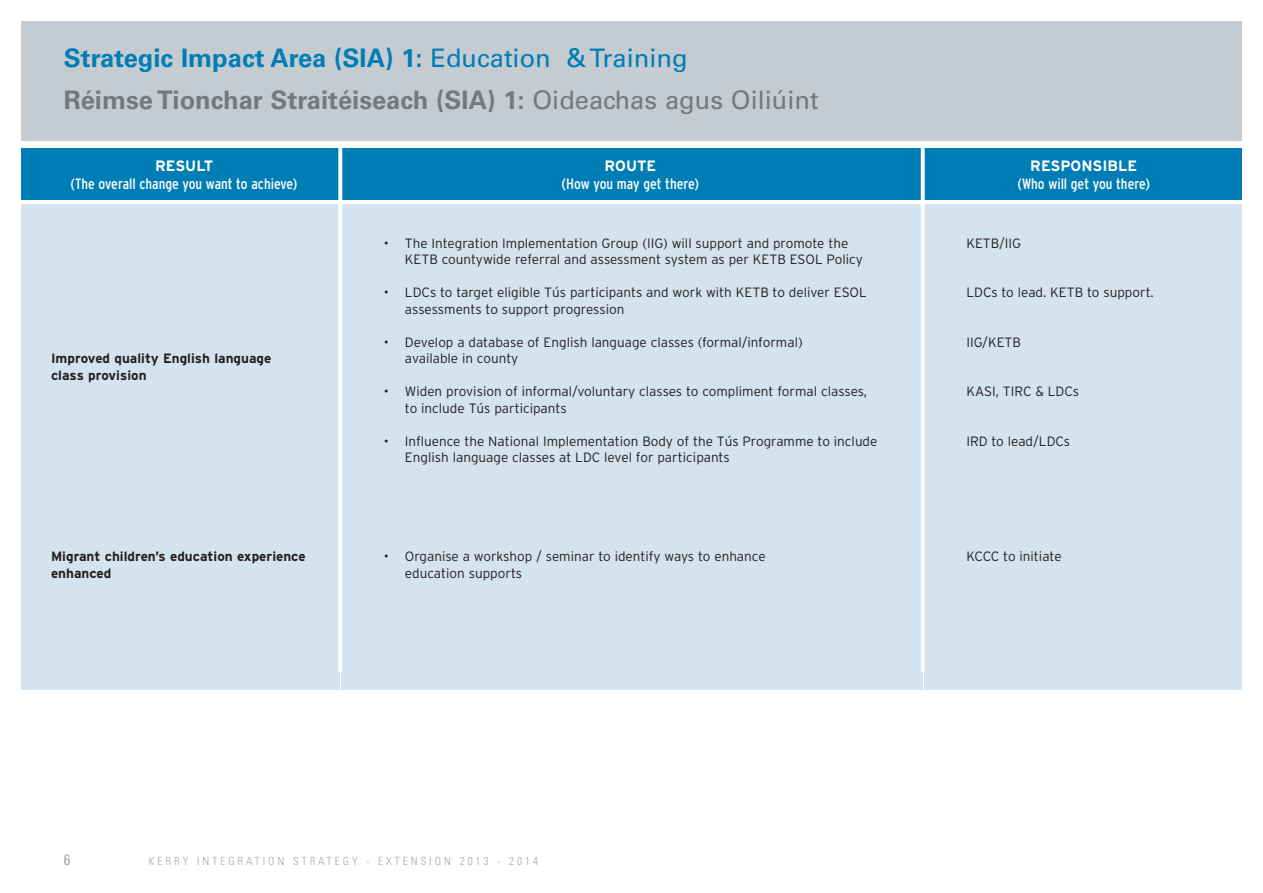
<style>
.page{position:relative;width:1263px;height:893px;background:#fff}
.page>*{position:absolute;margin:0;border:0;box-sizing:border-box;transform-origin:0 0}
.t1{font:700 25.5px/42px "Univers";color:#77787b}
.t2{font:condensed 15px "Interstate";color:#fff}
.t3{font:700 15px "Interstate";color:#fff}
.t4{font:condensed 15px "Univers";color:#a7a9ac}
.t5{font:300 13.5px/16.5px "Interstate";color:#231f20}
.t6{font:700 13.5px/16.5px "Interstate";color:#231f20}
.t7{font:300 condensed 11.25px "Univers";letter-spacing:.265em;color:#a7a9ac}
.s1{color:#007db4}
.s2{font-weight:400;color:#007db4}
.s3{font-weight:400}
</style>
<div class="page">
<div style="left:21px;top:21px;width:1221px;height:119px;background:#c5ccd1"></div>
<div style="left:21px;top:149px;width:1221px;height:51px;background:#007db4"></div>
<div style="left:924px;top:204px;width:318px;height:486px;background:#d3e3ef"></div>
<div style="left:341px;top:204px;width:582px;height:486px;background:#d3e3ef"></div>
<div style="left:21px;top:204px;width:319px;height:486px;background:#d3e3ef"></div>
<svg style="left:338px;top:148px;width:4px;height:524px;fill:#fff"></svg>
<svg style="left:921px;top:148px;width:4px;height:524px;fill:#fff"></svg>
<h1 class="t1" style="left:64px;top:39px;width:756px"><span class="s1">Strategic Impact Area (SIA) 1:</span> <span class="s2">Education &amp; Training<br></span>Réimse Tionchar Straitéiseach (SIA) 1: <span class="s3">Oideachas agus Oiliúint</span></h1>
<p class="t3" style="left:155px;top:160px;width:59px">RESULT</p>
<p class="t3" style="left:605px;top:160px;width:53px">ROUTE</p>
<p class="t3" style="left:1030px;top:160px;width:109px">RESPONSIBLE</p>
<p class="t2" style="left:71px;top:178px;width:228px">(The overall change you want to achieve)</p>
<p class="t2" style="left:562px;top:178px;width:139px">(How you may get there)</p>
<p class="t2" style="left:1017px;top:178px;width:134px">(Who will get you there)</p>
<p class="t6" style="left:51px;top:352px;width:222px">Improved quality English language class provision</p>
<p class="t6" style="left:51px;top:550px;width:256px">Migrant children’s education experience enhanced</p>
<p class="t5" style="left:405px;top:236px;width:459px;text-indent:-21px">• The Integration Implementation Group (IIG) will support and promote the<br>KETB countywide referral and assessment system as per KETB ESOL Policy</p>
<p class="t5" style="left:405px;top:286px;width:463px;text-indent:-21px">• LDCs to target eligible Tús participants and work with KETB to deliver ESOL assessments to support progression</p>
<p class="t5" style="left:405px;top:335px;width:399px;text-indent:-21px">• Develop a database of English language classes (formal/informal) available in county</p>
<p class="t5" style="left:405px;top:385px;width:464px;text-indent:-21px">• Widen provision of informal/voluntary classes to compliment formal classes, to include Tús participants</p>
<p class="t5" style="left:405px;top:434px;width:474px;text-indent:-21px">• Influence the National Implementation Body of the Tús Programme to include<br>English language classes at LDC level for participants</p>
<p class="t5" style="left:405px;top:550px;width:362px;text-indent:-21px">• Organise a workshop / seminar to identify ways to enhance education supports</p>
<p class="t5" style="left:966px;top:236px;width:56px">KETB/IIG</p>
<p class="t5" style="left:966px;top:286px;width:189px">LDCs to lead. KETB to support.</p>
<p class="t5" style="left:966px;top:335px;width:56px">IIG/KETB</p>
<p class="t5" style="left:966px;top:385px;width:114px">KASI, TIRC &amp; LDCs</p>
<p class="t5" style="left:966px;top:434px;width:105px">IRD to lead/LDCs</p>
<p class="t5" style="left:966px;top:550px;width:97px">KCCC to initiate</p>
<p class="t4" style="left:64px;top:854px;width:8px">6</p>
<p class="t7" style="left:149px;top:857px;width:391px">KERRY INTEGRATION STRATEGY - EXTENSION 2013 - 2014</p>
</div>
